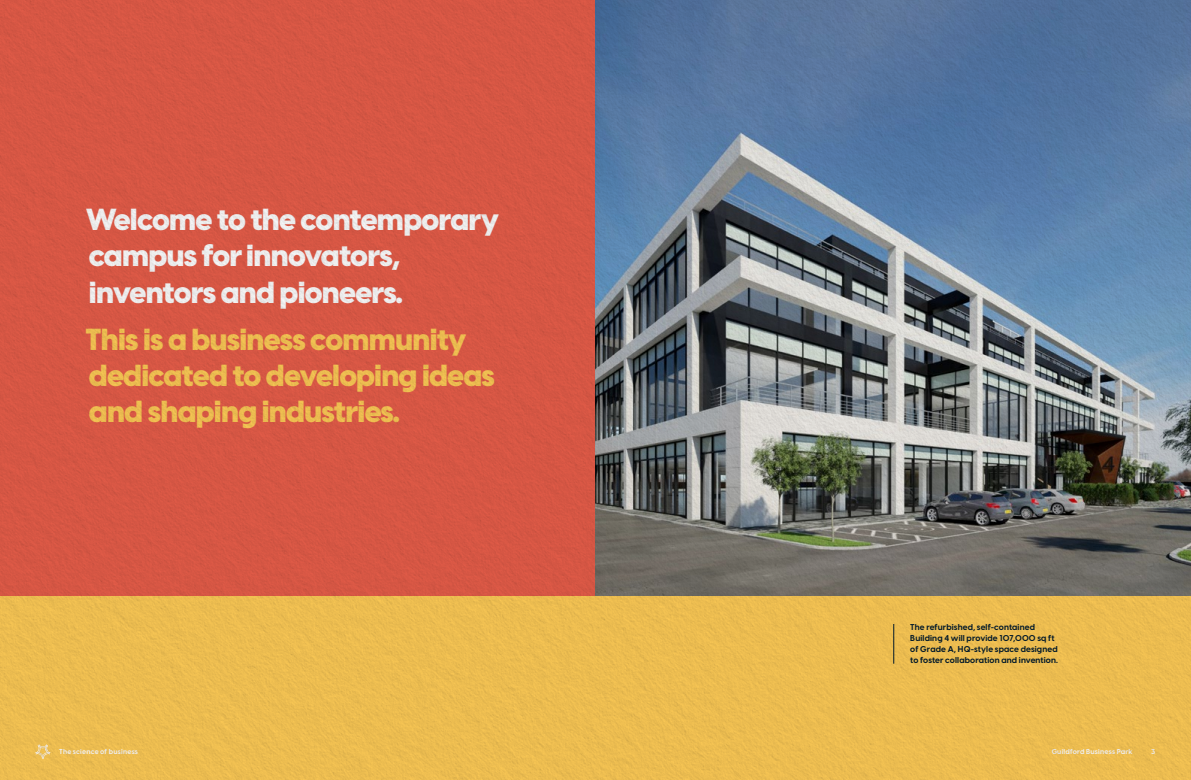
<style>
.page{position:relative;width:1191px;height:780px;background:#fff}
.page>*{position:absolute;margin:0;border:0;box-sizing:border-box;transform-origin:0 0}
.t1{font:800 30px/36px "Visby CF";letter-spacing:-.025em;color:#ffcc57}
.t2{font:800 30px/36px "Visby CF";letter-spacing:-.025em;color:#fff}
.t3{font:700 8.4px/11.2px "Visby CF";letter-spacing:.015em;color:#031c2e}
.t4{font:700 7px "Visby CF";letter-spacing:.03em;color:#fff}
</style>
<div class="page">
<img style="left:0;top:0;width:1191px;height:780px">
<h1 class="t2" style="left:86px;top:202px;width:415px">Welcome to the contemporary campus for innovators, inventors and pioneers.</h1>
<h1 class="t1" style="left:86px;top:321px;width:411px">This is a business community dedicated to developing ideas and shaping industries.</h1>
<p class="t3" style="left:910px;top:621px;width:149px">The refurbished, self-contained Building 4 will provide 107,000 sq ft of Grade A, HQ-style space designed to foster collaboration and invention.</p>
<p class="t4" style="left:59px;top:747px;width:80px">The science of business</p>
<p class="t4" style="left:1051px;top:747px;width:82px">Guildford Business Park</p>
<p class="t4" style="left:1151px;top:747px;width:6px">3</p>
</div>
